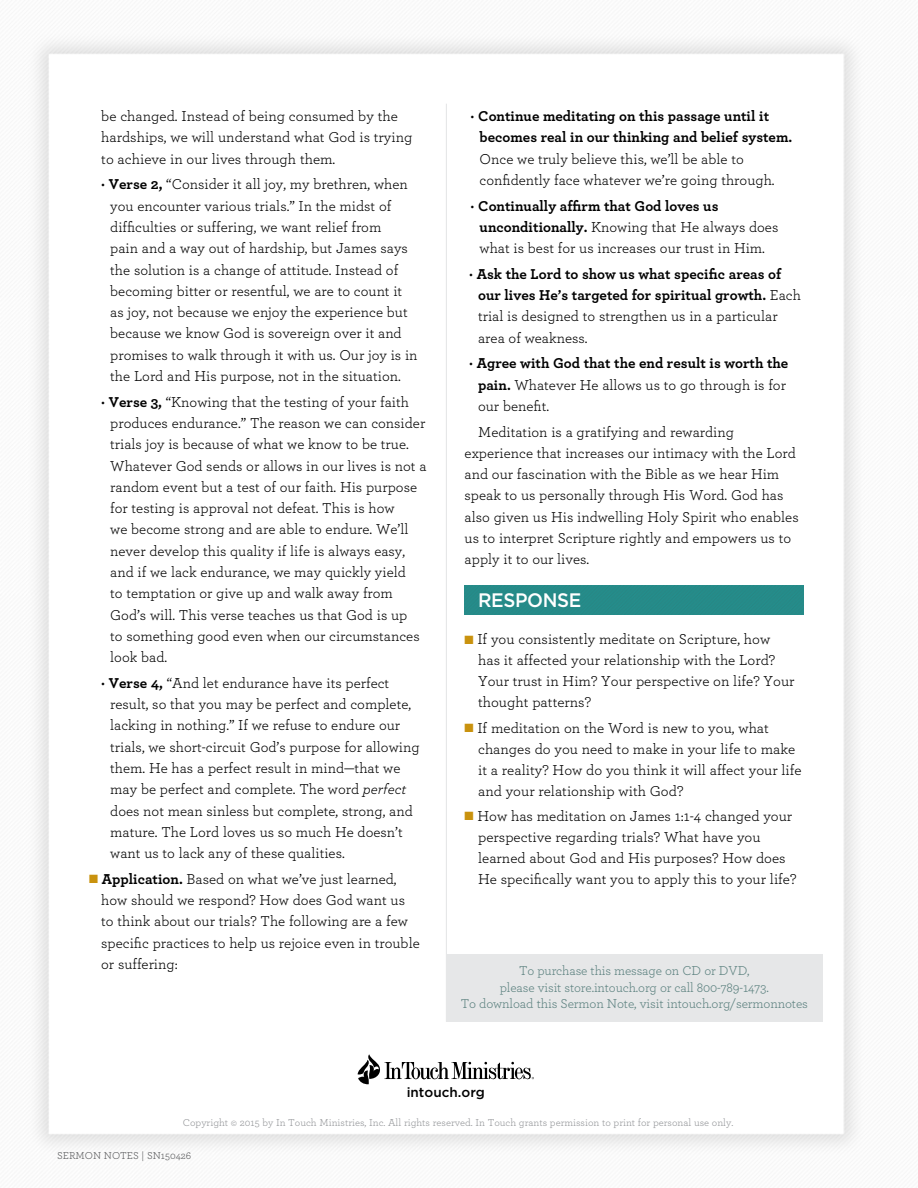
<style>
.page{position:relative;width:918px;height:1188px;background:#fff}
.page>*{position:absolute;margin:0;border:0;box-sizing:border-box;transform-origin:0 0}
.t1{font:500 19.5px "Gotham";letter-spacing:-.02em;color:#fff;scale:.96 1}
.t2{font:15px/21.3px "Archer";color:#000}
.t3{font:700 15px/21.3px "Archer";color:#000}
.t4{font:13.5px/16.5px "Archer";letter-spacing:-.01em;color:#5d8280;text-align:center}
.t5{font:500 13.5px "Gotham";color:#000}
.t6{font:10.5px "Archer";color:#939598}
.t7{font:10.5px "Archer";color:#58595b}
.s1{font-weight:700}
.s2{font-style:italic}
.s3{color:#c9920e}
.s4{font-weight:400}
</style>
<div class="page">
<img style="left:33px;top:36px;width:827px;height:1116px">
<div style="left:465px;top:586px;width:338px;height:29px;background:#258a88"></div>
<hr style="left:446px;top:104px;width:1px;height:918px;background:#e6e7e8">
<div style="left:447px;top:955px;width:376px;height:67px;background:#e6e7e8"></div>
<svg style="left:358px;top:1054px;width:176px;height:30px"></svg>
<p class="t2" style="left:101px;top:105px;width:313px">be changed. Instead of being consumed by the hardships, we will understand what God is trying to achieve in our lives through them.</p>
<p class="t2" style="left:110px;top:173px;width:309px;text-indent:-9px">• <span class="s1">Verse 2,</span> “Consider it all joy, my brethren, when you encounter various trials.” In the midst of difficulties or suffering, we want relief from<br>pain and a way out of hardship, but James says the solution is a change of attitude. Instead of becoming bitter or resentful, we are to count it as joy, not because we enjoy the experience but because we know God is sovereign over it and promises to walk through it with us. Our joy is in the Lord and His purpose, not in the situation.</p>
<p class="t2" style="left:110px;top:391px;width:318px;text-indent:-9px">• <span class="s1">Verse 3,</span> “Knowing that the testing of your faith produces endurance.” The reason we can consider trials joy is because of what we know to be true.<br>Whatever God sends or allows in our lives is not a random event but a test of our faith. His purpose for testing is approval not defeat. This is how<br>we become strong and are able to endure. We’ll never develop this quality if life is always easy, and if we lack endurance, we may quickly yield<br>to temptation or give up and walk away from God’s will. This verse teaches us that God is up<br>to something good even when our circumstances look bad.</p>
<p class="t2" style="left:110px;top:672px;width:311px;text-indent:-9px">• <span class="s1">Verse 4,</span> “And let endurance have its perfect result, so that you may be perfect and complete, lacking in nothing.” If we refuse to endure our trials, we short-circuit God’s purpose for allowing them. He has a perfect result in mind—that we may be perfect and complete. The word <span class="s2">perfect </span>does not mean sinless but complete, strong, and mature. The Lord loves us so much He doesn’t want us to lack any of these qualities.</p>
<p class="t2" style="left:101px;top:868px;width:320px;text-indent:-12px"><span class="s3">■</span> <span class="s1">Application.</span> Based on what we’ve just learned, how should we respond? How does God want us to think about our trials? The following are a few specific practices to help us rejoice even in trouble or suffering:</p>
<p class="t3" style="left:480px;top:105px;width:314px;text-indent:-9px"><span class="s4">•</span> Continue meditating on this passage until it becomes real in our thinking and belief system.</p>
<p class="t2" style="left:480px;top:148px;width:297px">Once we truly believe this, we’ll be able to confidently face whatever we’re going through.</p>
<p class="t2" style="left:480px;top:195px;width:300px;text-indent:-9px">• <span class="s1">Continually affirm that God loves us unconditionally.</span> Knowing that He always does what is best for us increases our trust in Him.</p>
<p class="t3" style="left:478px;top:263px;width:324px;text-indent:-9px"><span class="s4">•</span> Ask the Lord to show us what specific areas of our lives He’s targeted for spiritual growth. <span class="s4">Each trial is designed to strengthen us in a particular area of weakness.</span></p>
<p class="t2" style="left:478px;top:352px;width:312px;text-indent:-9px">• <span class="s1">Agree with God that the end result is worth the pain.</span> Whatever He allows us to go through is for our benefit.</p>
<p class="t2" style="left:465px;top:421px;width:336px;text-indent:13px">Meditation is a gratifying and rewarding experience that increases our intimacy with the Lord and our fascination with the Bible as we hear Him speak to us personally through His Word. God has also given us His indwelling Holy Spirit who enables us to interpret Scripture rightly and empowers us to apply it to our lives.</p>
<h1 class="t1" style="left:478px;top:589px;width:109px">RESPONSE</h1>
<p class="t2" style="left:478px;top:629px;width:318px;text-indent:-14px"><span class="s3">■</span> If you consistently meditate on Scripture, how has it affected your relationship with the Lord?<br>Your trust in Him? Your perspective on life? Your thought patterns?</p>
<p class="t2" style="left:478px;top:717px;width:325px;text-indent:-14px"><span class="s3">■</span> If meditation on the Word is new to you, what changes do you need to make in your life to make it a reality? How do you think it will affect your life and your relationship with God?</p>
<p class="t2" style="left:478px;top:805px;width:320px;text-indent:-14px"><span class="s3">■</span> How has meditation on James 1:1-4 changed your perspective regarding trials? What have you learned about God and His purposes? How does He specifically want you to apply this to your life?</p>
<p class="t4" style="left:461px;top:962px;width:349px">To purchase this message on CD or DVD,<br>please visit store.intouch.org or call 800-789-1473.<br>To download this Sermon Note, visit intouch.org/sermonnotes</p>
<p class="t5" style="left:407px;top:1084px;width:80px">intouch.org</p>
<p class="t6" style="left:183px;top:1116px;width:552px">Copyright © 2015 by In Touch Ministries, Inc. All rights reserved. In Touch grants permission to print for personal use only.</p>
<p class="t7" style="left:57px;top:1149px;width:136px">SERMON NOTES | SN150426</p>
</div>
